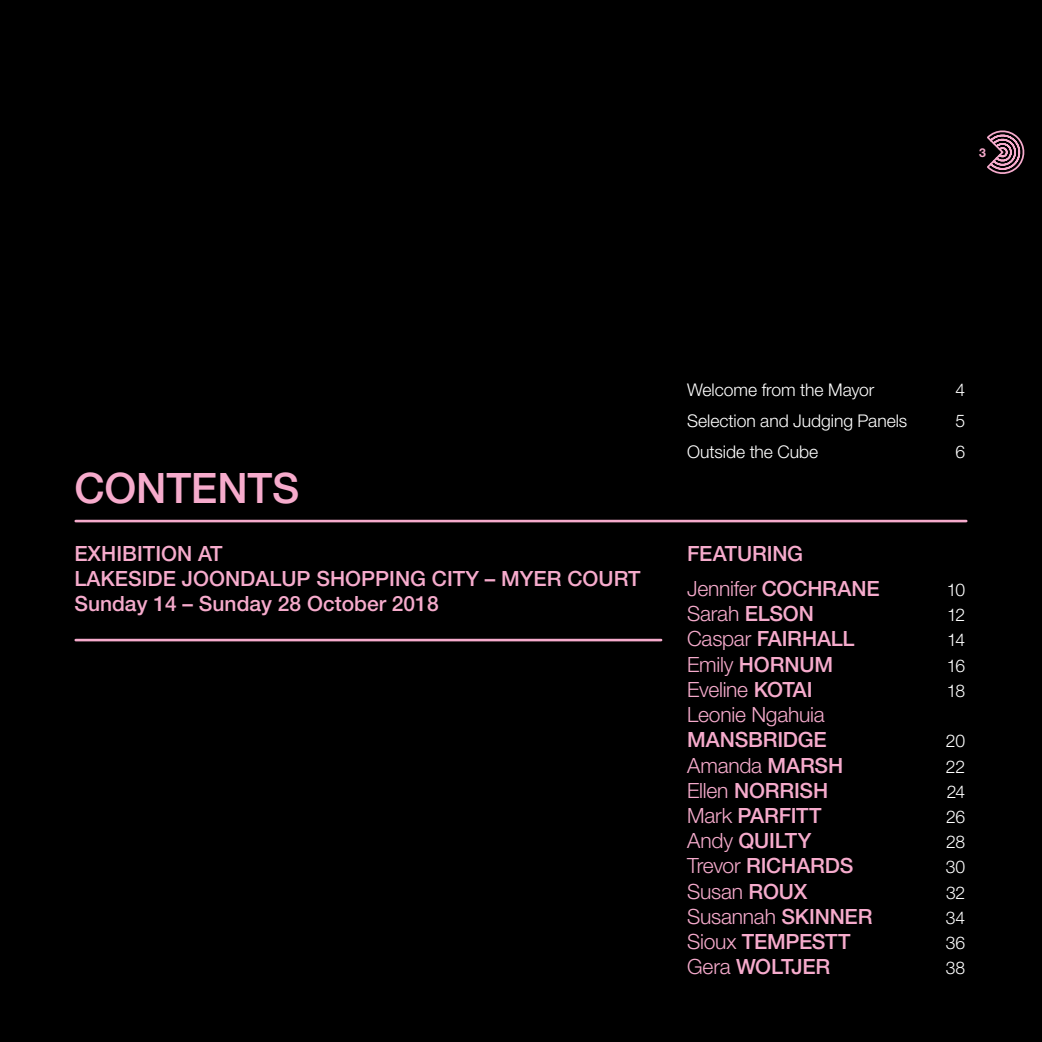
<style>
.page{position:relative;width:1042px;height:1042px;background:#000}
.page>*{position:absolute;margin:0;border:0;box-sizing:border-box;transform-origin:0 0}
.t1{font:500 42px "Helvetica Neue";letter-spacing:-.005em;color:#f6abcc}
.t2{font:500 21px/25.2px "Helvetica Neue";color:#f6abcc}
.t3{font:300 21px "Helvetica Neue";letter-spacing:-.01em;color:#f6abcc}
.t4{font:500 21px "Helvetica Neue";letter-spacing:-.02em;color:#f6abcc}
.t5{font:300 17.5px "Helvetica Neue";letter-spacing:-.005em;color:#fff}
.t6{font:700 12.25px "Helvetica Neue";color:#f6abcc}
.s1{font-weight:300}
.s2{font-weight:500}
</style>
<div class="page">
<hr style="left:76px;top:520px;width:890px;height:2px;background:#f6abcc">
<hr style="left:76px;top:639px;width:585px;height:2px;background:#f6abcc">
<svg style="left:987px;top:130px;width:38px;height:44px"></svg>
<p class="t6" style="left:979px;top:145px;width:8px">3</p>
<h1 class="t1" style="left:74px;top:463px;width:226px">CONTENTS</h1>
<p class="t2" style="left:74px;top:540px;width:567px">EXHIBITION AT<br>LAKESIDE JOONDALUP SHOPPING CITY – MYER COURT<br>Sunday 14 – Sunday 28 October 2018</p>
<p class="t5" style="left:687px;top:379px;width:189px">Welcome from the Mayor</p>
<p class="t5" style="left:955px;top:379px;width:11px">4</p>
<p class="t5" style="left:687px;top:410px;width:222px">Selection and Judging Panels</p>
<p class="t5" style="left:955px;top:410px;width:11px">5</p>
<p class="t5" style="left:687px;top:441px;width:132px">Outside the Cube</p>
<p class="t5" style="left:955px;top:441px;width:11px">6</p>
<p class="t2" style="left:687px;top:536px;width:194px;line-height:35.2px">FEATURING<br><span class="s1">Jennifer</span> COCHRANE</p>
<p class="t5" style="left:947px;top:579px;width:20px">10</p>
<p class="t3" style="left:687px;top:601px;width:128px">Sarah <span class="s2">ELSON</span></p>
<p class="t5" style="left:947px;top:604px;width:20px">12</p>
<p class="t2" style="left:687px;top:626px;width:169px"><span class="s1">Caspar</span> FAIRHALL</p>
<p class="t5" style="left:947px;top:629px;width:19px">14</p>
<p class="t2" style="left:687px;top:651px;width:147px"><span class="s1">Emily</span> HORNUM</p>
<p class="t5" style="left:947px;top:655px;width:20px">16</p>
<p class="t3" style="left:687px;top:676px;width:127px">Eveline <span class="s2">KOTAI</span></p>
<p class="t5" style="left:947px;top:680px;width:20px">18</p>
<p class="t3" style="left:687px;top:702px;width:139px">Leonie Ngahuia</p>
<p class="t2" style="left:687px;top:727px;width:141px">MANSBRIDGE</p>
<p class="t5" style="left:946px;top:730px;width:21px">20</p>
<p class="t3" style="left:687px;top:752px;width:157px">Amanda <span class="s2">MARSH</span></p>
<p class="t5" style="left:946px;top:755px;width:21px">22</p>
<p class="t2" style="left:687px;top:777px;width:142px"><span class="s1">Ellen</span> NORRISH</p>
<p class="t5" style="left:946px;top:781px;width:20px">24</p>
<p class="t2" style="left:687px;top:802px;width:136px"><span class="s1">Mark</span> PARFITT</p>
<p class="t5" style="left:946px;top:806px;width:21px">26</p>
<p class="t2" style="left:687px;top:828px;width:126px"><span class="s1">Andy</span> QUILTY</p>
<p class="t5" style="left:946px;top:831px;width:20px">28</p>
<p class="t2" style="left:687px;top:853px;width:168px"><span class="s1">Trevor</span> RICHARDS</p>
<p class="t5" style="left:946px;top:856px;width:21px">30</p>
<p class="t3" style="left:687px;top:878px;width:122px">Susan <span class="s2">ROUX</span></p>
<p class="t5" style="left:946px;top:881px;width:21px">32</p>
<p class="t3" style="left:687px;top:903px;width:187px">Susannah <span class="s2">SKINNER</span></p>
<p class="t5" style="left:945px;top:907px;width:21px">34</p>
<p class="t2" style="left:687px;top:928px;width:165px"><span class="s1">Sioux</span> TEMPESTT</p>
<p class="t5" style="left:945px;top:932px;width:21px">36</p>
<p class="t4" style="left:687px;top:954px;width:145px"><span class="s1">Gera</span> WOLTJER</p>
<p class="t5" style="left:945px;top:957px;width:21px">38</p>
</div>
